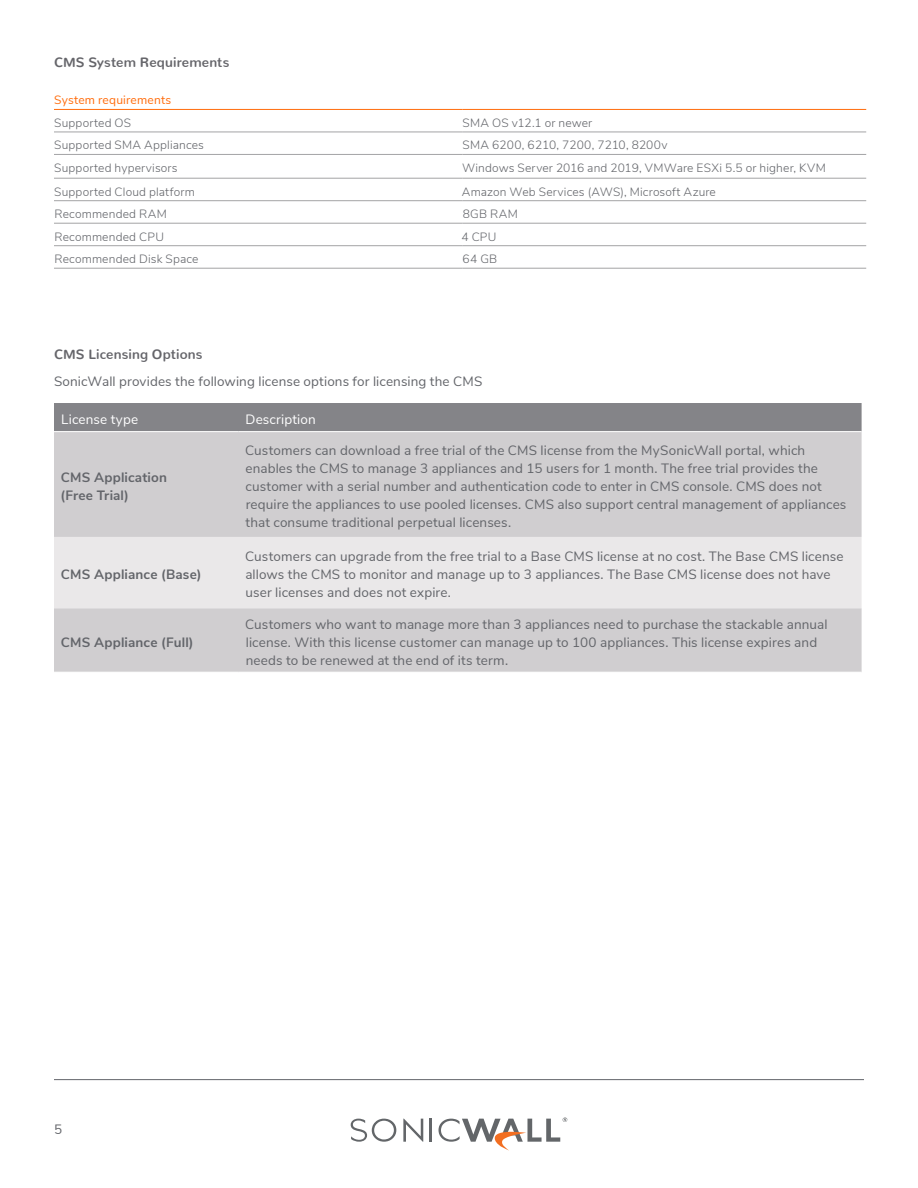
<style>
.page{position:relative;width:918px;height:1188px;background:#fff}
.page>*{position:absolute;margin:0;border:0;box-sizing:border-box;transform-origin:0 0}
.Body_Copy{font:13.5px/18px "Nunito Sans";letter-spacing:.01em;color:#63656a}
.t1{font:700 13.5px/18px "Nunito Sans";letter-spacing:.01em;color:#63656a}
.Section_Heading_2_Su{font:700 13.5px "Nunito";letter-spacing:.015em;color:#65656a}
.t2{font:13.5px "Nunito Sans";letter-spacing:.01em;color:#fff}
.Table_Body_Copy{font:300 12px "Nunito Sans";letter-spacing:.015em;color:#63656a}
.Table_Header_-_LEFT{font:12px "Nunito Sans";letter-spacing:.015em;color:#ff6c0c}
</style>
<div class="page">
<hr style="left:54px;top:1079px;width:810px;height:1px;background:#63656a">
<svg style="left:403px;top:1119px;width:20px;height:23px"></svg>
<hr style="left:429px;top:1119px;width:2px;height:23px;background:#636669">
<svg style="left:351px;top:1119px;width:45px;height:23px"></svg>
<svg style="left:439px;top:1118px;width:128px;height:32px"></svg>
<hr style="left:54px;top:109px;width:408px;height:1px;background:#ff6c0c">
<hr style="left:462px;top:109px;width:404px;height:1px;background:#ff6c0c">
<hr style="left:54px;top:132px;width:408px;height:1px;background:#a3a3a5">
<hr style="left:462px;top:132px;width:404px;height:1px;background:#a3a3a5">
<hr style="left:54px;top:154px;width:408px;height:1px;background:#a3a3a5">
<hr style="left:462px;top:154px;width:404px;height:1px;background:#a3a3a5">
<hr style="left:54px;top:178px;width:408px;height:1px;background:#a3a3a5">
<hr style="left:462px;top:178px;width:404px;height:1px;background:#a3a3a5">
<hr style="left:54px;top:200px;width:408px;height:1px;background:#a3a3a5">
<hr style="left:462px;top:200px;width:404px;height:1px;background:#a3a3a5">
<hr style="left:54px;top:223px;width:408px;height:1px;background:#a3a3a5">
<hr style="left:462px;top:223px;width:404px;height:1px;background:#a3a3a5">
<hr style="left:54px;top:245px;width:408px;height:1px;background:#a3a3a5">
<hr style="left:462px;top:245px;width:404px;height:1px;background:#a3a3a5">
<hr style="left:54px;top:268px;width:408px;height:1px;background:#a3a3a5">
<hr style="left:462px;top:268px;width:404px;height:1px;background:#a3a3a5">
<div style="left:54px;top:403px;width:808px;height:28px;background:#848488"></div>
<div style="left:54px;top:432px;width:808px;height:240px;background:#d0ced0"></div>
<div style="left:54px;top:537px;width:808px;height:71px;background:#eae8e9"></div>
<p class="Section_Heading_2_Su" style="left:54px;top:50px;width:177px">CMS System Requirements</p>
<p class="Table_Header_-_LEFT" style="left:54px;top:91px;width:118px">System requirements</p>
<p class="Table_Body_Copy" style="left:54px;top:114px;width:78px">Supported OS</p>
<p class="Table_Body_Copy" style="left:463px;top:114px;width:131px">SMA OS v12.1 or newer</p>
<p class="Table_Body_Copy" style="left:54px;top:136px;width:151px">Supported SMA Appliances</p>
<p class="Table_Body_Copy" style="left:463px;top:136px;width:207px">SMA 6200, 6210, 7200, 7210, 8200v</p>
<p class="Table_Body_Copy" style="left:54px;top:159px;width:125px">Supported hypervisors</p>
<p class="Table_Body_Copy" style="left:462px;top:159px;width:365px">Windows Server 2016 and 2019, VMWare ESXi 5.5 or higher, KVM</p>
<p class="Table_Body_Copy" style="left:54px;top:183px;width:142px">Supported Cloud platform</p>
<p class="Table_Body_Copy" style="left:462px;top:183px;width:256px">Amazon Web Services (AWS), Microsoft Azure</p>
<p class="Table_Body_Copy" style="left:55px;top:205px;width:114px">Recommended RAM</p>
<p class="Table_Body_Copy" style="left:463px;top:205px;width:57px">8GB RAM</p>
<p class="Table_Body_Copy" style="left:55px;top:228px;width:111px">Recommended CPU</p>
<p class="Table_Body_Copy" style="left:461px;top:228px;width:37px">4 CPU</p>
<p class="Table_Body_Copy" style="left:55px;top:250px;width:146px">Recommended Disk Space</p>
<p class="Table_Body_Copy" style="left:463px;top:250px;width:36px">64 GB</p>
<p class="Section_Heading_2_Su" style="left:54px;top:342px;width:150px">CMS Licensing Options</p>
<p class="Body_Copy" style="left:54px;top:371px;width:430px">SonicWall provides the following license options for licensing the CMS</p>
<p class="t2" style="left:61px;top:410px;width:78px">License type</p>
<p class="t2" style="left:246px;top:410px;width:72px">Description</p>
<p class="t1" style="left:60px;top:468px;width:108px">CMS Application (Free Trial)</p>
<p class="t1" style="left:61px;top:565px;width:142px">CMS Appliance (Base)</p>
<p class="t1" style="left:61px;top:633px;width:134px">CMS Appliance (Full)</p>
<p class="Body_Copy" style="left:245px;top:441px;width:603px">Customers can download a free trial of the CMS license from the MySonicWall portal, which enables the CMS to manage 3 appliances and 15 users for 1 month. The free trial provides the customer with a serial number and authentication code to enter in CMS console. CMS does not require the appliances to use pooled licenses. CMS also support central management of appliances that consume traditional perpetual licenses.</p>
<p class="Body_Copy" style="left:245px;top:547px;width:600px">Customers can upgrade from the free trial to a Base CMS license at no cost. The Base CMS license allows the CMS to monitor and manage up to 3 appliances. The Base CMS license does not have user licenses and does not expire.</p>
<p class="Body_Copy" style="left:245px;top:615px;width:584px">Customers who want to manage more than 3 appliances need to purchase the stackable annual license. With this license customer can manage up to 100 appliances. This license expires and needs to be renewed at the end of its term.</p>
<p class="Body_Copy" style="left:54px;top:1119px;width:10px">5</p>
</div>
